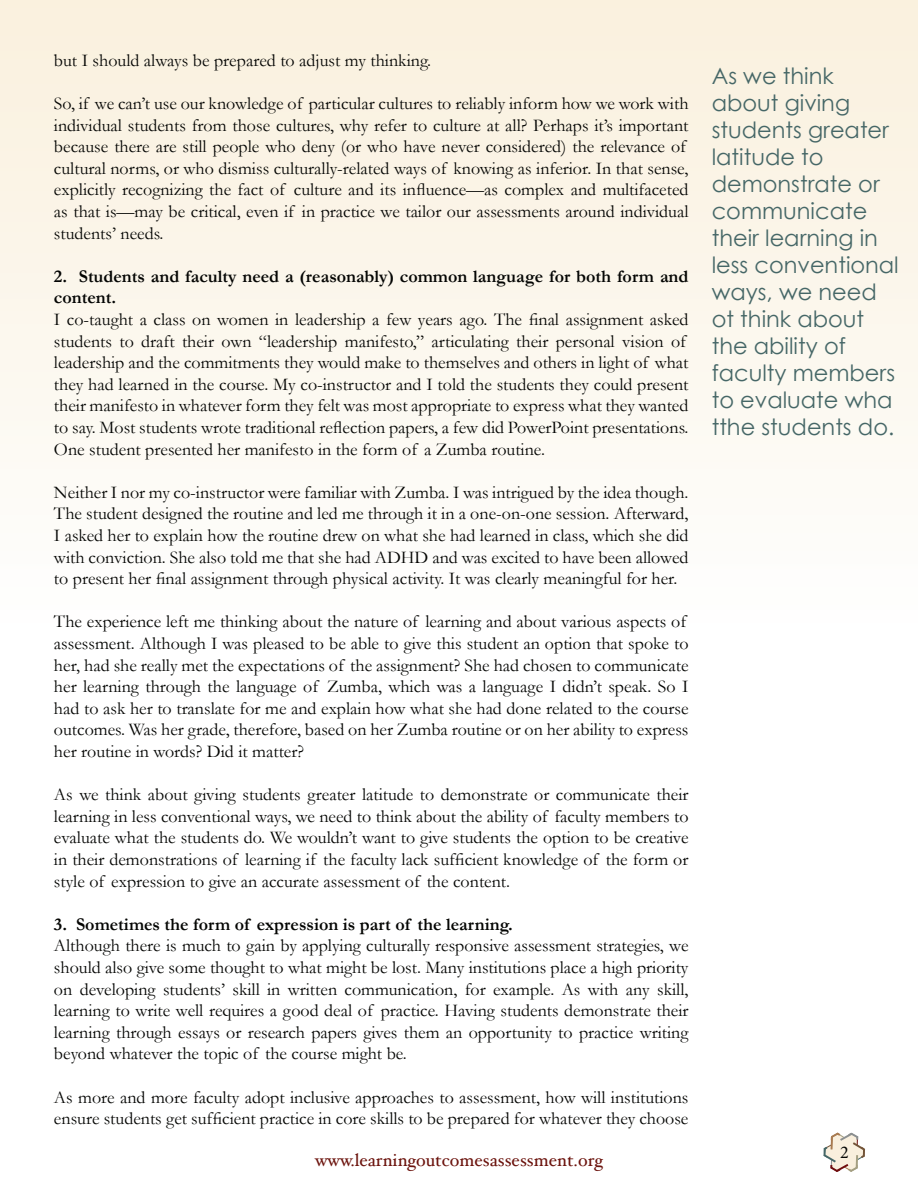
<style>
.page{position:relative;width:918px;height:1188px;background:#fff}
.page>*{position:absolute;margin:0;border:0;box-sizing:border-box;transform-origin:0 0}
.t1{font:22.5px/27px "Century Gothic";color:#466767}
.t2{font:18px/21.6px "Garamond";color:#040503}
.t3{font:700 18px/21.6px "Garamond";color:#040503}
.t4{font:18px "Hoefler Text";color:#6c140e}
.t5{font:18px "Minion Pro";color:#040503}
</style>
<div class="page">
<div style="left:0;top:0;width:918px;height:632px;background:linear-gradient(to bottom,#f9f0dd,#fefefe)"></div>
<svg style="left:823px;top:1132px;width:42px;height:40px"></svg>
<p class="t2" style="left:54px;top:49px;width:379px">but I should always be prepared to adjust my thinking.</p>
<p class="t2" style="left:54px;top:92px;width:636px">So, if we can’t use our knowledge of particular cultures to reliably inform how we work with individual students from those cultures, why refer to culture at all? Perhaps it’s important because there are still people who deny (or who have never considered) the relevance of cultural norms, or who dismiss culturally-related ways of knowing as inferior. In that sense, explicitly recognizing the fact of culture and its influence—as complex and multifaceted as that is—may be critical, even if in practice we tailor our assessments around individual students’ needs.</p>
<p class="t3" style="left:54px;top:265px;width:636px">2. Students and faculty need a (reasonably) common language for both form and content.</p>
<p class="t2" style="left:54px;top:308px;width:636px">I co-taught a class on women in leadership a few years ago. The final assignment asked students to draft their own “leadership manifesto,” articulating their personal vision of leadership and the commitments they would make to themselves and others in light of what they had learned in the course. My co-instructor and I told the students they could present their manifesto in whatever form they felt was most appropriate to express what they wanted to say. Most students wrote traditional reflection papers, a few did PowerPoint presentations.<br>One student presented her manifesto in the form of a Zumba routine.</p>
<p class="t2" style="left:54px;top:481px;width:636px;text-align:justify">Neither I nor my co-instructor were familiar with Zumba. I was intrigued by the idea though.<br>The student designed the routine and led me through it in a one-on-one session. Afterward, I asked her to explain how the routine drew on what she had learned in class, which she did with conviction. She also told me that she had ADHD and was excited to have been allowed to present her final assignment through physical activity. It was clearly meaningful for her.</p>
<p class="t2" style="left:54px;top:610px;width:636px">The experience left me thinking about the nature of learning and about various aspects of assessment. Although I was pleased to be able to give this student an option that spoke to her, had she really met the expectations of the assignment? She had chosen to communicate her learning through the language of Zumba, which was a language I didn’t speak. So I had to ask her to translate for me and explain how what she had done related to the course outcomes. Was her grade, therefore, based on her Zumba routine or on her ability to express her routine in words? Did it matter?</p>
<p class="t2" style="left:54px;top:783px;width:636px;text-align:justify">As we think about giving students greater latitude to demonstrate or communicate their learning in less conventional ways, we need to think about the ability of faculty members to evaluate what the students do. We wouldn’t want to give students the option to be creative in their demonstrations of learning if the faculty lack sufficient knowledge of the form or style of expression to give an accurate assessment of the content.</p>
<p class="t3" style="left:54px;top:913px;width:460px">3. Sometimes the form of expression is part of the learning.</p>
<p class="t2" style="left:54px;top:934px;width:636px;text-align:justify">Although there is much to gain by applying culturally responsive assessment strategies, we should also give some thought to what might be lost. Many institutions place a high priority on developing students’ skill in written communication, for example. As with any skill, learning to write well requires a good deal of practice. Having students demonstrate their learning through essays or research papers gives them an opportunity to practice writing beyond whatever the topic of the course might be.</p>
<p class="t2" style="left:54px;top:1086px;width:636px">As more and more faculty adopt inclusive approaches to assessment, how will institutions ensure students get sufficient practice in core skills to be prepared for whatever they choose</p>
<p class="t4" style="left:315px;top:1150px;width:289px">www.learningoutcomesassessment.org</p>
<p class="t1" style="left:712px;top:62px;width:189px">As we think about giving students greater latitude to demonstrate or communicate their learning in less conventional ways, we need ot think about the ability of faculty members to evaluate wha tthe students do.</p>
<p class="t5" style="left:840px;top:1141px;width:10px">2</p>
</div>
